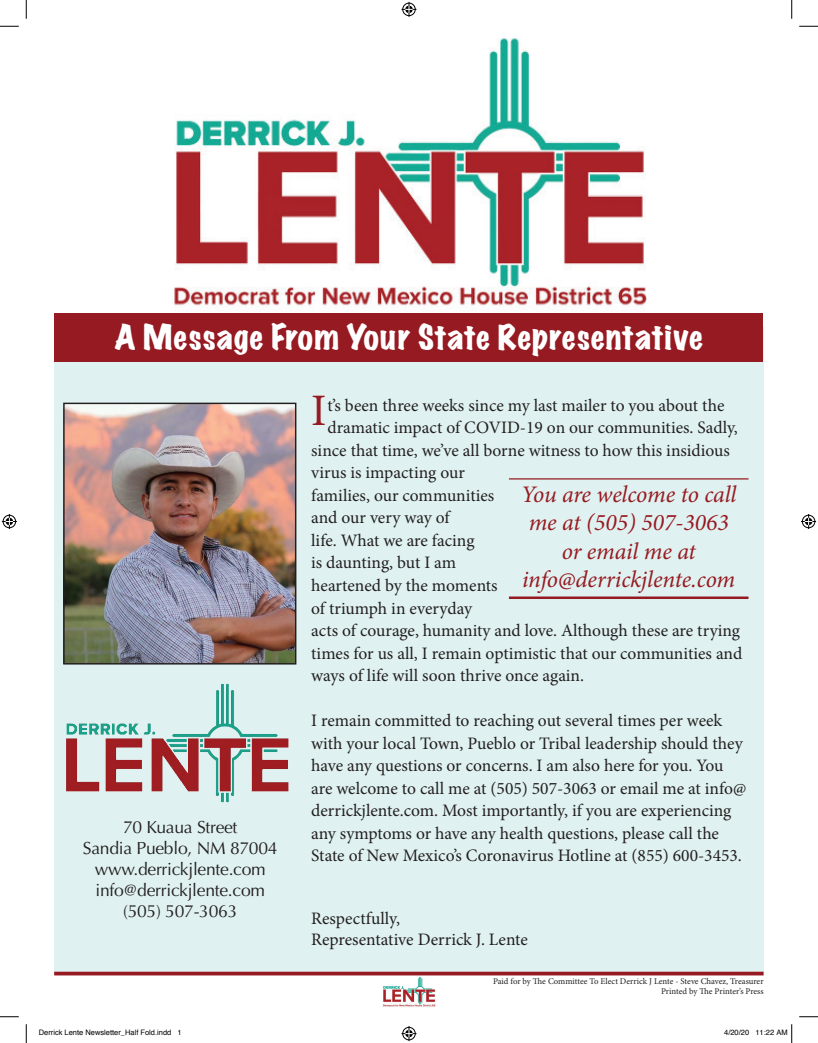
<style>
.page{position:relative;width:818px;height:1043px;background:#fff}
.page>*{position:absolute;margin:0;border:0;box-sizing:border-box;transform-origin:0 0}
.t1{font:45px "Minion Pro";color:#961a21}
.t2{font:expanded 31.25px "Marker Felt";letter-spacing:.03em;color:#fff}
.t3{font:italic 23.75px/28.5px "Minion Pro";letter-spacing:-.005em;color:#961a21;text-align:center}
.t4{font:17.5px/22.5px "Minion Pro";color:#231f20}
.t5{font:17.5px/21px "Optima";letter-spacing:-.015em;color:#231f20;text-align:center}
.t6{font:8.75px/10.5px "Minion Pro";letter-spacing:-.005em;color:#231f20;text-align:right}
.t7{font:7.5px "Helvetica";color:#000}
</style>
<div class="page">
<div style="left:54px;top:327px;width:709px;height:644px;background:#dff1f0"></div>
<img style="left:66px;top:683px;width:223px;height:120px">
<img style="left:65px;top:404px;width:229px;height:258px">
<div style="left:63px;top:402px;width:233px;height:262px;border:1px solid #231f20"></div>
<hr style="left:509px;top:478px;width:239px;height:1px;background:#961a21">
<hr style="left:509px;top:596px;width:239px;height:3px;background:#961a21">
<img style="left:174px;top:38px;width:473px;height:268px">
<div style="left:55px;top:313px;width:708px;height:48px;background:#961a21"></div>
<svg style="left:54px;top:971px;width:709px;height:4px;fill:#961a21"></svg>
<img style="left:382px;top:975px;width:53px;height:32px">
<svg style="left:0;top:25px;width:19px;height:2px"></svg>
<svg style="left:799px;top:25px;width:19px;height:2px"></svg>
<svg style="left:0;top:1016px;width:19px;height:1px"></svg>
<svg style="left:799px;top:1016px;width:19px;height:1px"></svg>
<svg style="left:25px;top:0;width:2px;height:19px"></svg>
<svg style="left:25px;top:1024px;width:2px;height:18px"></svg>
<svg style="left:791px;top:0;width:1px;height:19px"></svg>
<svg style="left:401px;top:2px;width:15px;height:15px"></svg>
<svg style="left:401px;top:1026px;width:15px;height:15px"></svg>
<svg style="left:2px;top:514px;width:15px;height:15px"></svg>
<svg style="left:801px;top:514px;width:15px;height:15px"></svg>
<svg style="left:791px;top:1024px;width:1px;height:18px"></svg>
<h2 class="t2" style="left:115px;top:312px;width:589px">A Message From Your State Representative</h2>
<p class="t5" style="left:83px;top:816px;width:196px">70 Kuaua Street<br>Sandia Pueblo, NM 87004 www.derrickjlente.com info@derrickjlente.com (505) 507-3063</p>
<h1 class="t1" style="left:311px;top:380px;width:17px">I</h1>
<p class="t4" style="left:327px;top:394px;width:398px">t’s been three weeks since my last mailer to you about the</p>
<p class="t4" style="left:327px;top:416px;width:412px">dramatic impact of COVID-19 on our communities. Sadly,</p>
<p class="t4" style="left:311px;top:439px;width:420px">since that time, we’ve all borne witness to how this insidious</p>
<p class="t4" style="left:311px;top:461px;width:155px">virus is impacting our</p>
<p class="t4" style="left:311px;top:484px;width:185px">families, our communities</p>
<p class="t4" style="left:311px;top:506px;width:140px">and our very way of</p>
<p class="t4" style="left:311px;top:529px;width:165px">life. What we are facing</p>
<p class="t4" style="left:311px;top:551px;width:146px">is daunting, but I am</p>
<p class="t4" style="left:311px;top:574px;width:188px">heartened by the moments</p>
<p class="t4" style="left:311px;top:596px;width:162px">of triumph in everyday</p>
<p class="t4" style="left:311px;top:619px;width:430px">acts of courage, humanity and love. Although these are trying</p>
<p class="t4" style="left:311px;top:641px;width:432px">times for us all, I remain optimistic that our communities and</p>
<p class="t4" style="left:311px;top:664px;width:274px">ways of life will soon thrive once again.</p>
<p class="t4" style="left:311px;top:709px;width:436px">I remain committed to reaching out several times per week with your local Town, Pueblo or Tribal leadership should they have any questions or concerns. I am also here for you. You are welcome to call me at (505) 507-3063 or email me at info@ derrickjlente.com. Most importantly, if you are experiencing any symptoms or have any health questions, please call the State of New Mexico’s Coronavirus Hotline at (855) 600-3453.</p>
<h3 class="t3" style="left:521px;top:480px;width:217px">You are welcome to call me at (505) 507-3063 or email me at info@derrickjlente.com</h3>
<p class="t4" style="left:311px;top:908px;width:218px;line-height:21px">Respectfully,<br>Representative Derrick J. Lente</p>
<p class="t6" style="left:493px;top:975px;width:272px">Paid for by The Committee To Elect Derrick J Lente - Steve Chavez, Treasurer<br>Printed by The Printer’s Press</p>
<p class="t7" style="left:39px;top:1027px;width:144px">Derrick Lente Newsletter_Half Fold.indd 1</p>
<p class="t7" style="left:724px;top:1027px;width:65px">4/20/20 11:22 AM</p>
</div>
